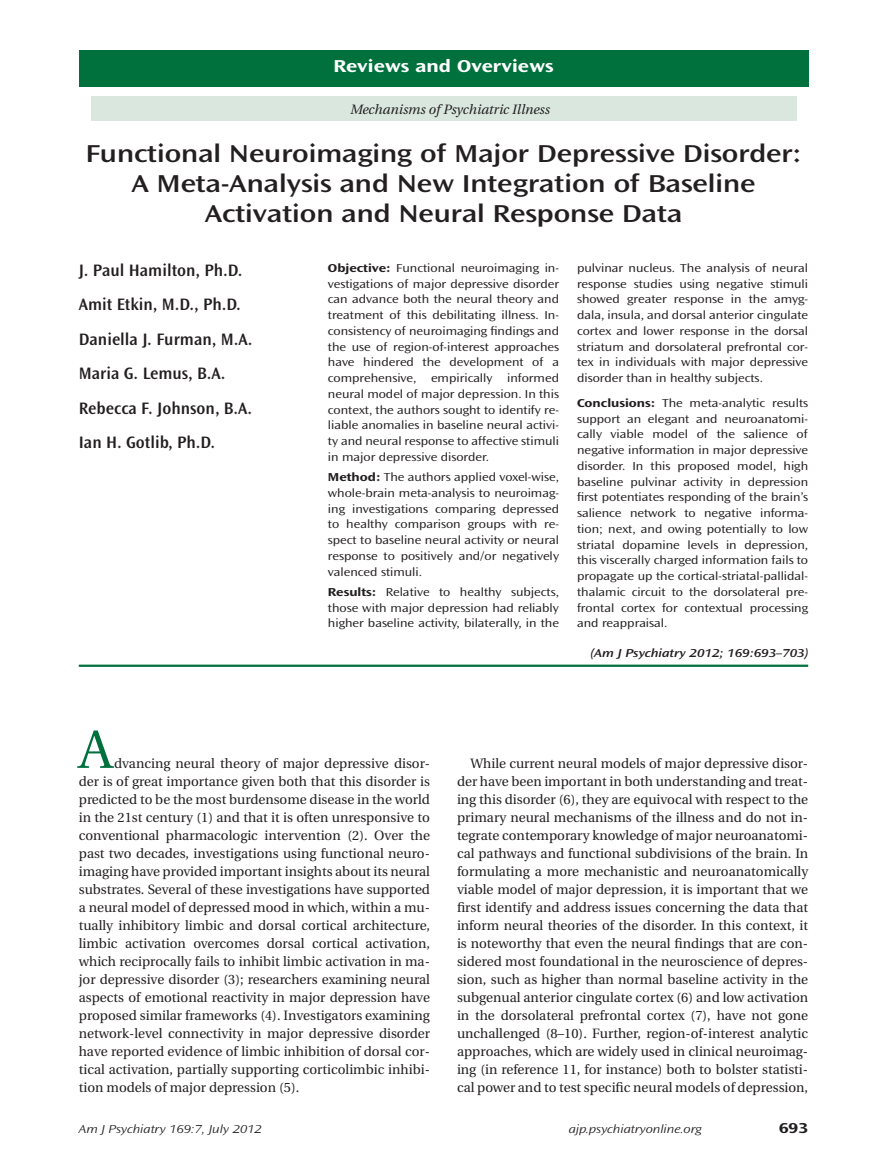
<style>
.page{position:relative;width:878px;height:1175px;background:#fff}
.page>*{position:absolute;margin:0;border:0;box-sizing:border-box;transform-origin:0 0}
.t1{font:54px "Utopia";color:#00703c}
.t2{font:25.5px/30px "Ocean Sans MM 512 800";letter-spacing:.125em;color:#231f20;text-align:center}
.t3{font:18px "Ocean Sans MM 648 800";letter-spacing:.155em;color:#fff}
.t4{font:17.25px/34.5px "Ocean Sans MM 512 475";letter-spacing:.01em;color:#231f20}
.t5{font:15px "Ocean Sans MM 648 800";color:#231f20}
.t6{font:13.5px/18px "Utopia";color:#231f20;text-align:justify}
.t7{font:italic 13.5px "Utopia";color:#231f20}
.t8{font:12px/15.8px "Ocean Sans MM 360 720";letter-spacing:.075em;color:#231f20;text-align:justify}
.t9{font:12px "Ocean Sans MM It 310 800";letter-spacing:.09em;color:#231f20}
.t10{font:12px "Ocean Sans MM It 512 800";letter-spacing:.135em;color:#231f20}
.s1{font-family:"Ocean Sans MM 648 800"}
</style>
<div class="page">
<div style="left:79px;top:50px;width:729px;height:36px;background:#00703c"></div>
<hr style="left:79px;top:664px;width:729px;height:3px;background:#00703c">
<div style="left:91px;top:96px;width:705px;height:25px;background:#d9e7df"></div>
<h3 class="t3" style="left:333px;top:56px;width:220px">Reviews and Overviews</h3>
<p class="t7" style="left:350px;top:101px;width:201px">Mechanisms of Psychiatric Illness</p>
<h2 class="t2" style="left:86px;top:139px;width:715px">Functional Neuroimaging of Major Depressive Disorder:<br>A Meta-Analysis and New Integration of Baseline<br>Activation and Neural Response Data</h2>
<p class="t4" style="left:79px;top:253px;width:175px">J. Paul Hamilton, Ph.D.<br>Amit Etkin, M.D., Ph.D.<br>Daniella J. Furman, M.A.<br>Maria G. Lemus, B.A.<br>Rebecca F. Johnson, B.A.<br>Ian H. Gotlib, Ph.D.</p>
<p class="t8" style="left:328px;top:260px;width:232px"><span class="s1">Objective:</span> Functional neuroimaging in&shy;vestigations of major depressive disorder can advance both the neural theory and treatment of this debilitating illness. In&shy;consistency of neuroimaging findings and the use of region-of-interest approaches have hindered the development of a comprehensive, empirically</p>
<p class="t8" style="left:577px;top:260px;width:232px">pulvinar nucleus. The analysis of neural response studies using negative stimuli showed greater response in the amyg&shy;dala, insula, and dorsal anterior cingulate cortex and lower response in the dorsal striatum and dorsolateral prefrontal cor&shy;tex in individuals with major depressive disorder than in healthy subjects.</p>
<p class="t8" style="left:577px;top:395px;width:232px"><span class="s1">Conclusions:</span> The meta-analytic results support an elegant and neuroanatomi&shy;cally viable model of the salience of negative information in major depressive disorder. In this proposed model, high baseline pulvinar activity in depression first potentiates responding of the brain’s salience network to negative informa&shy;tion; next, and owing potentially to low striatal dopamine levels in depression, this viscerally charged information fails to propagate up the cortical-striatal-pallidal&shy;thalamic circuit to the dorsolateral pre&shy;frontal cortex for contextual processing and reappraisal.</p>
<p class="t8" style="left:328px;top:370px;width:232px;text-indent:179px">informed neural model of major depression. In this context, the authors sought to identify re&shy;liable anomalies in baseline neural activi&shy;ty and neural response to affective stimuli in major depressive disorder.</p>
<p class="t8" style="left:328px;top:469px;width:232px"><span class="s1">M ethod:</span> The authors applied voxel-wise, whole-brain meta-analysis to neuroimag&shy;ing investigations comparing depressed to healthy comparison groups with re&shy;spect to baseline neural activity or neural response to positively and/or negatively valenced stimuli.</p>
<p class="t8" style="left:328px;top:584px;width:232px"><span class="s1">Results:</span> Relative to healthy subjects, those with major depression had reliably higher baseline activity, bilaterally, in the</p>
<p class="t10" style="left:590px;top:647px;width:218px">(Am J Psychiatry 2012; 169:693–703)</p>
<h1 class="t1" style="left:79px;top:719px;width:36px">A</h1>
<p class="t6" style="left:79px;top:754px;width:353px;text-indent:35px">dvancing neural theory of major depressive disor&shy;der is of great importance given both that this disorder is predicted to be the most burdensome disease in the world in the 21st century (1) and that it is often unresponsive to conventional pharmacologic intervention (2). Over the past two decades, investigations using functional neuro&shy;imaging have provided important insights about its neural substrates. Several of these investigations have supported a neural model of depressed mood in which, within a mu&shy;tually inhibitory limbic and dorsal cortical architecture, limbic activation overcomes dorsal cortical activation, which reciprocally fails to inhibit limbic activation in ma&shy;jor depressive disorder (3); researchers examining neural aspects of emotional reactivity in major depression have proposed similar frameworks (4). Investigators examining network-level connectivity in major depressive disorder have reported evidence of limbic inhibition of dorsal cor&shy;tical activation, partially supporting corticolimbic inhibi&shy;tion models of major depression (5).</p>
<p class="t6" style="left:457px;top:754px;width:353px;text-indent:14px">While current neural models of major depressive disor&shy;der have been important in both understanding and treat&shy;ing this disorder (6), they are equivocal with respect to the primary neural mechanisms of the illness and do not in&shy;tegrate contemporary knowledge of major neuroanatomi&shy;cal pathways and functional subdivisions of the brain. In formulating a more mechanistic and neuroanatomically viable model of major depression, it is important that we first identify and address issues concerning the data that inform neural theories of the disorder. In this context, it is noteworthy that even the neural findings that are con&shy;sidered most foundational in the neuroscience of depres&shy;sion, such as higher than normal baseline activity in the subgenual anterior cingulate cortex (6) and low activation in the dorsolateral prefrontal cortex (7), have not gone unchallenged (8–10). Further, region-of-interest analytic approaches, which are widely used in clinical neuroimag&shy;ing (in reference 11, for instance) both to bolster statisti&shy;cal power and to test specific neural models of depression,</p>
<p class="t9" style="left:79px;top:1122px;width:183px">Am J Psychiatry 169:7, July 2012</p>
<p class="t9" style="left:568px;top:1122px;width:133px">ajp.psychiatryonline.org</p>
<p class="t5" style="left:778px;top:1119px;width:28px">693</p>
</div>
